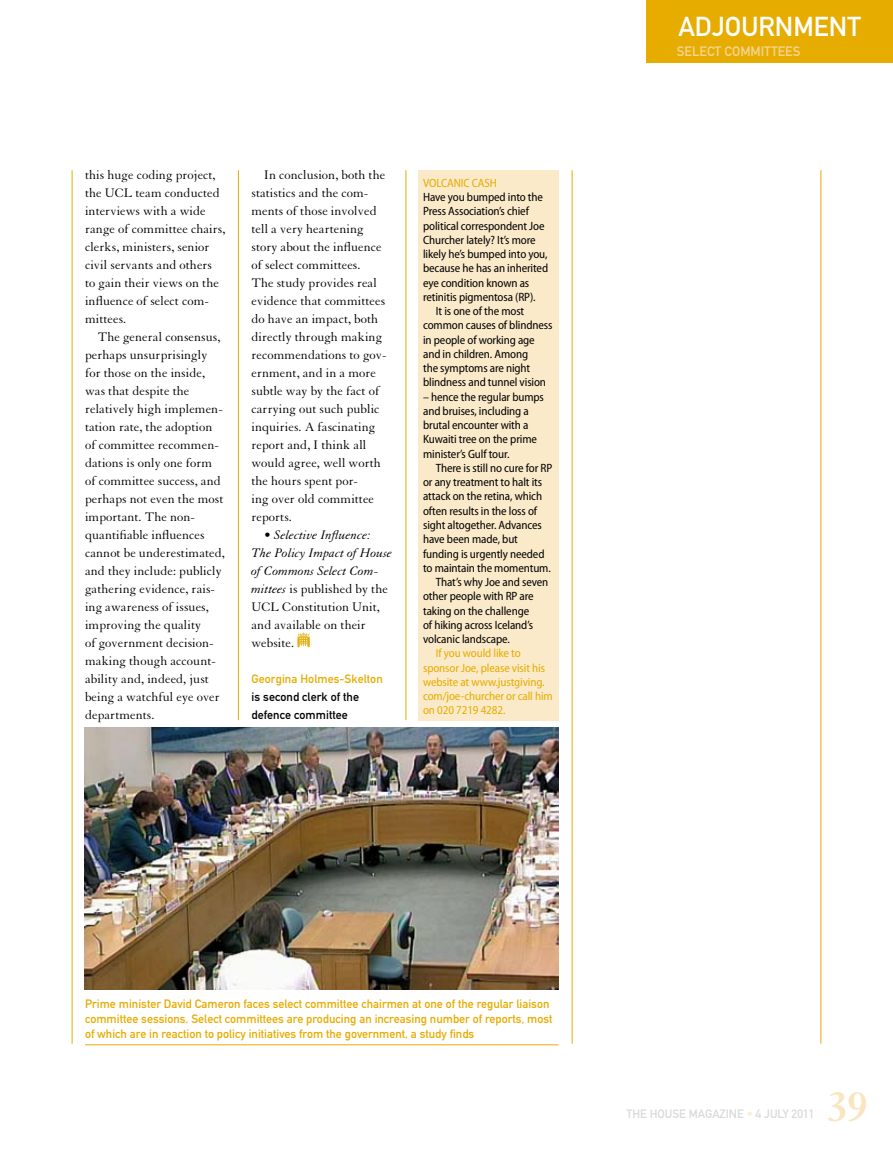
<style>
.page{position:relative;width:893px;height:1149px;background:#fff}
.page>*{position:absolute;margin:0;border:0;box-sizing:border-box;transform-origin:0 0}
.t1{font:700 45px "Granjon LT Std";color:#f9e5be}
.t2{font:27px "DIN Mittelschrift Std";color:#fff}
.t3{font:13.5px/18px "Granjon LT Std";letter-spacing:.005em;color:#000}
.t4{font:italic 13.5px/18px "Granjon LT Std";letter-spacing:.005em;color:#000}
.t5{font:13.5px "DIN Mittelschrift Std";color:#f4d490}
.t6{font:semi-condensed 12px/14.2px "Myriad Pro";letter-spacing:-.01em;color:#000}
.t7{font:12px/15px "DIN Mittelschrift Std";color:#e7ac00}
.t8{font:semi-condensed 12px/14.2px "Myriad Pro";letter-spacing:-.01em;color:#e7ac00}
.t9{font:12px/18px "DIN Mittelschrift Std";letter-spacing:.005em;color:#000}
.t10{font:12px "DIN Mittelschrift Std";color:#d9dadb}
.s1{font-style:normal}
.s2{color:#fbeed4}
</style>
<div class="page">
<div style="left:646px;top:0;width:247px;height:63px;background:#e7ac00"></div>
<hr style="left:72px;top:170px;width:1px;height:873px;background:#e7ac00">
<hr style="left:238px;top:170px;width:1px;height:550px;background:#e7ac00">
<hr style="left:821px;top:170px;width:1px;height:873px;background:#e7ac00">
<div style="left:418px;top:170px;width:140px;height:550px;background:#faeaca"></div>
<hr style="left:406px;top:170px;width:1px;height:550px;background:#e7ac00">
<hr style="left:85px;top:1044px;width:473px;height:1px;background:#e7ac00">
<hr style="left:572px;top:170px;width:1px;height:873px;background:#e7ac00">
<img style="left:85px;top:727px;width:473px;height:262px">
<svg style="left:297px;top:632px;width:13px;height:14px"></svg>
<p class="t3" style="left:85px;top:166px;width:142px">this huge coding project, the UCL team conducted interviews with a wide range of committee chairs, clerks, ministers, senior civil servants and others to gain their views on the influence of select com&shy;mittees.</p>
<p class="t3" style="left:85px;top:328px;width:141px;text-indent:13px">The general consensus, perhaps unsurprisingly for those on the inside, was that despite the relatively high implemen&shy;tation rate, the adoption of committee recommen&shy;dations is only one form of committee success, and perhaps not even the most important. The non&shy;quantifiable influences cannot be underestimated, and they include: publicly gathering evidence, rais&shy;ing awareness of issues, improving the quality<br>of government decision&shy;making though account&shy;ability and, indeed, just being a watchful eye over departments.</p>
<p class="t3" style="left:251px;top:166px;width:137px;text-indent:13px">In conclusion, both the statistics and the com&shy;ments of those involved tell a very heartening story about the influence of select committees.<br>The study provides real evidence that committees do have an impact, both directly through making recommendations to gov&shy;ernment, and in a more subtle way by the fact of carrying out such public inquiries. A fascinating report and, I think all would agree, well worth the hours spent por-<br>ing over old committee reports.</p>
<p class="t4" style="left:251px;top:526px;width:142px;text-indent:13px"><span class="s1">•</span> Selective Influence:<br>The Policy Impact of House of Commons Select Com&shy;mittees <span class="s1">is published by the<br>UCL Constitution Unit, and available on their website.</span></p>
<p class="t7" style="left:251px;top:671px;width:133px">Georgina Holmes-Skelton</p>
<p class="t9" style="left:251px;top:688px;width:109px">is second clerk of the defence committee</p>
<p class="t8" style="left:423px;top:176px;width:75px">VOLCANIC CASH</p>
<p class="t6" style="left:423px;top:190px;width:121px">Have you bumped into the</p>
<p class="t6" style="left:423px;top:204px;width:107px">Press Association’s chief</p>
<p class="t6" style="left:423px;top:219px;width:123px">political correspondent Joe</p>
<p class="t6" style="left:423px;top:233px;width:114px">Churcher lately? It’s more</p>
<p class="t6" style="left:423px;top:247px;width:126px">likely he’s bumped into you,</p>
<p class="t6" style="left:423px;top:261px;width:127px">because he has an inherited</p>
<p class="t6" style="left:423px;top:276px;width:108px">eye condition known as</p>
<p class="t6" style="left:423px;top:290px;width:114px">retinitis pigmentosa (RP).</p>
<p class="t6" style="left:436px;top:304px;width:90px">It is one of the most</p>
<p class="t6" style="left:423px;top:318px;width:131px">common causes of blindness</p>
<p class="t6" style="left:423px;top:333px;width:113px">in people of working age</p>
<p class="t6" style="left:423px;top:347px;width:107px">and in children. Among</p>
<p class="t6" style="left:423px;top:361px;width:109px">the symptoms are night</p>
<p class="t6" style="left:423px;top:375px;width:124px">blindness and tunnel vision</p>
<p class="t6" style="left:423px;top:389px;width:122px">– hence the regular bumps and bruises, including a brutal encounter with a<br>Kuwaiti tree on the prime minister’s Gulf tour.</p>
<p class="t6" style="left:436px;top:461px;width:118px">There is still no cure for RP</p>
<p class="t6" style="left:423px;top:475px;width:121px">or any treatment to halt its</p>
<p class="t6" style="left:423px;top:489px;width:121px">attack on the retina, which</p>
<p class="t6" style="left:423px;top:503px;width:116px">often results in the loss of</p>
<p class="t6" style="left:423px;top:518px;width:120px">sight altogether. Advances</p>
<p class="t6" style="left:423px;top:532px;width:96px">have been made, but</p>
<p class="t6" style="left:423px;top:546px;width:123px">funding is urgently needed</p>
<p class="t6" style="left:423px;top:560px;width:129px">to maintain the momentum.</p>
<p class="t6" style="left:436px;top:575px;width:114px">That’s why Joe and seven</p>
<p class="t6" style="left:423px;top:589px;width:112px">other people with RP are</p>
<p class="t6" style="left:423px;top:603px;width:108px">taking on the challenge</p>
<p class="t6" style="left:423px;top:617px;width:112px">of hiking across Iceland’s</p>
<p class="t6" style="left:423px;top:632px;width:88px">volcanic landscape.</p>
<p class="t8" style="left:423px;top:646px;width:131px;text-indent:13px">If you would like to sponsor Joe, please visit his website at www.justgiving. com/joe-churcher or call him on 020 7219 4282.</p>
<h2 class="t2" style="left:678px;top:11px;width:178px">adjournment</h2>
<p class="t5" style="left:677px;top:44px;width:125px">select comm ittees</p>
<p class="t7" style="left:85px;top:996px;width:469px">Prime minister David Cameron faces select committee chairmen at one of the regular liaison committee sessions. Select committees are producing an increasing number of reports, most of which are in reaction to policy initiatives from the government, a study finds</p>
<p class="t10" style="left:626px;top:1106px;width:190px">The House Magazine <span class="s2">•</span> 4 July 2011</p>
<h1 class="t1" style="left:827px;top:1082px;width:41px">39</h1>
</div>
